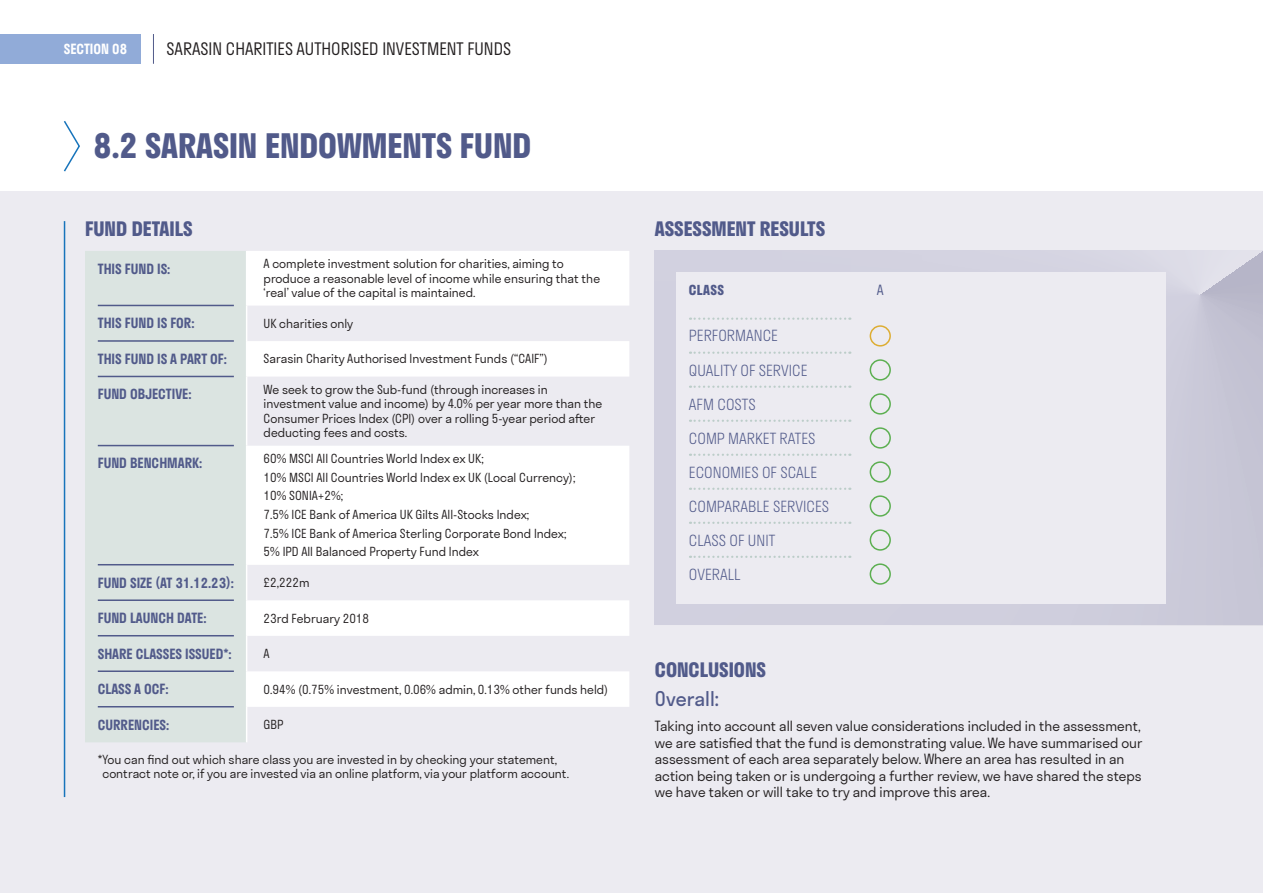
<style>
.page{position:relative;width:1263px;height:893px;background:#fff}
.page>*{position:absolute;margin:0;border:0;box-sizing:border-box;transform-origin:0 0}
.HEADER_-_MAIN_SECTIO{font:700 33px "Stratos";color:#515a8a}
.HEADER_INDIGO_CAPS{font:700 19.5px "Stratos";color:#515a8a}
.HEADER_INDIGO_13_14{font:19.5px "Stratos";color:#515a8a}
.t1{font:300 16.5px "Stratos";color:#231f20}
.TABLE_-_ASSET_COLUMN{font:300 15px "Stratos";color:#515a8a}
.BODY_-_9_11_BLK{font:300 13.5px/16.5px "Stratos";color:#231f20}
.TABLE_-_HEADER_COLUM{font:600 13.5px "Stratos";color:#515a8a}
.t2{font:600 13.5px "Stratos";color:#fff}
.TABLE_-_ASSET_HEADER{font:700 13.5px "Stratos";letter-spacing:.03em;color:#515a8a}
.TABLE_-_ASSET_HEADER-2{font:300 13.5px "Stratos";color:#515a8a}
.TABLE_8_10_BODY{font:300 12px/14.4px "Stratos";color:#231f20}
</style>
<div class="page">
<div style="left:0;top:191px;width:1263px;height:702px;background:#ecebf1"></div>
<svg style="left:655px;top:251px;width:608px;height:374px;background:#cdccdb"></svg>
<hr style="left:64px;top:221px;width:1px;height:576px;background:#1774bb">
<svg style="left:63px;top:121px;width:17px;height:51px"></svg>
<div style="left:85px;top:251px;width:161px;height:491px;background:#dbe4e1"></div>
<svg style="left:247px;top:251px;width:382px;height:456px;fill:#fff"></svg>
<hr style="left:246px;top:251px;width:1px;height:55px;background:#fff">
<hr style="left:246px;top:306px;width:1px;height:35px;background:#fff">
<hr style="left:246px;top:341px;width:1px;height:36px;background:#fff">
<hr style="left:246px;top:377px;width:1px;height:69px;background:#fff">
<hr style="left:246px;top:446px;width:1px;height:119px;background:#fff">
<hr style="left:246px;top:565px;width:1px;height:35px;background:#fff">
<hr style="left:246px;top:600px;width:1px;height:36px;background:#fff">
<hr style="left:246px;top:636px;width:1px;height:35px;background:#fff">
<hr style="left:246px;top:671px;width:1px;height:36px;background:#fff">
<hr style="left:246px;top:707px;width:1px;height:35px;background:#fff">
<hr style="left:98px;top:305px;width:136px;height:1px;background:#515a8a">
<hr style="left:98px;top:340px;width:136px;height:2px;background:#515a8a">
<hr style="left:98px;top:376px;width:136px;height:1px;background:#515a8a">
<hr style="left:98px;top:445px;width:136px;height:1px;background:#515a8a">
<hr style="left:98px;top:564px;width:136px;height:1px;background:#515a8a">
<hr style="left:98px;top:599px;width:136px;height:2px;background:#515a8a">
<hr style="left:98px;top:635px;width:136px;height:1px;background:#515a8a">
<hr style="left:98px;top:670px;width:136px;height:2px;background:#515a8a">
<hr style="left:98px;top:706px;width:136px;height:1px;background:#515a8a">
<div style="left:676px;top:272px;width:489px;height:332px;background:#ecebf1"></div>
<svg style="left:689px;top:317px;width:202px;height:267px"></svg>
<svg style="left:690px;top:318px;width:160px;height:2px"></svg>
<div style="left:870px;top:325px;width:21px;height:22px;border:2px solid #ddad33;border-radius:50%"></div>
<svg style="left:690px;top:352px;width:160px;height:2px"></svg>
<div style="left:870px;top:359px;width:21px;height:22px;border:2px solid #5caf51;border-radius:50%"></div>
<svg style="left:690px;top:386px;width:160px;height:2px"></svg>
<div style="left:870px;top:393px;width:21px;height:22px;border:2px solid #5caf51;border-radius:50%"></div>
<svg style="left:690px;top:420px;width:160px;height:2px"></svg>
<div style="left:870px;top:427px;width:21px;height:22px;border:2px solid #5caf51;border-radius:50%"></div>
<svg style="left:690px;top:454px;width:160px;height:2px"></svg>
<div style="left:870px;top:461px;width:21px;height:22px;border:2px solid #5caf51;border-radius:50%"></div>
<svg style="left:690px;top:488px;width:160px;height:2px"></svg>
<div style="left:870px;top:495px;width:21px;height:22px;border:2px solid #5caf51;border-radius:50%"></div>
<svg style="left:690px;top:522px;width:160px;height:2px"></svg>
<div style="left:870px;top:529px;width:21px;height:22px;border:2px solid #5caf51;border-radius:50%"></div>
<svg style="left:690px;top:556px;width:160px;height:2px"></svg>
<div style="left:870px;top:563px;width:21px;height:22px;border:2px solid #5caf51;border-radius:50%"></div>
<div style="left:0;top:34px;width:140px;height:30px;background:#91abd8"></div>
<hr style="left:153px;top:34px;width:1px;height:30px;background:#515a8a">
<p class="t2" style="left:64px;top:38px;width:65px">SECTION 08</p>
<h3 class="t1" style="left:167px;top:36px;width:346px">SARASIN CHARITIES AUTHORISED INVESTMENT FUNDS</h3>
<p class="HEADER_-_MAIN_SECTIO" style="left:94px;top:120px;width:439px">8.2 SARASIN ENDOWMENTS FUND</p>
<p class="HEADER_INDIGO_CAPS" style="left:85px;top:213px;width:109px">FUND DETAILS</p>
<p class="HEADER_INDIGO_CAPS" style="left:655px;top:213px;width:172px">ASSESSMENT RESULTS</p>
<p class="TABLE_-_HEADER_COLUM" style="left:98px;top:258px;width:74px">THIS FUND IS:</p>
<p class="TABLE_8_10_BODY" style="left:264px;top:256px;width:338px">A complete investment solution for charities, aiming to produce a reasonable level of income while ensuring that the ‘real’ value of the capital is maintained.</p>
<p class="TABLE_-_HEADER_COLUM" style="left:98px;top:313px;width:98px">THIS FUND IS FOR:</p>
<p class="TABLE_8_10_BODY" style="left:264px;top:316px;width:91px">UK charities only</p>
<p class="TABLE_-_HEADER_COLUM" style="left:98px;top:348px;width:131px">THIS FUND IS A PART OF:</p>
<p class="TABLE_8_10_BODY" style="left:264px;top:351px;width:286px">Sarasin Charity Authorised Investment Funds (“CAIF”)</p>
<p class="TABLE_-_HEADER_COLUM" style="left:98px;top:384px;width:95px">FUND OBJECTIVE:</p>
<p class="TABLE_8_10_BODY" style="left:264px;top:382px;width:340px">We seek to grow the Sub-fund (through increases in investment value and income) by 4.0% per year more than the Consumer Prices Index (CPI) over a rolling 5-year period after deducting fees and costs.</p>
<p class="TABLE_-_HEADER_COLUM" style="left:98px;top:453px;width:106px">FUND BENCHMARK:</p>
<p class="TABLE_8_10_BODY" style="left:264px;top:451px;width:222px">60% MSCI All Countries World Index ex UK;</p>
<p class="TABLE_8_10_BODY" style="left:264px;top:470px;width:313px">10% MSCI All Countries World Index ex UK (Local Currency);</p>
<p class="TABLE_8_10_BODY" style="left:264px;top:488px;width:81px">10% SONIA+2%;</p>
<p class="TABLE_8_10_BODY" style="left:264px;top:507px;width:267px">7.5% ICE Bank of America UK Gilts All-Stocks Index;</p>
<p class="TABLE_8_10_BODY" style="left:264px;top:526px;width:304px">7.5% ICE Bank of America Sterling Corporate Bond Index;</p>
<p class="TABLE_8_10_BODY" style="left:264px;top:544px;width:217px">5% IPD All Balanced Property Fund Index</p>
<p class="TABLE_-_HEADER_COLUM" style="left:98px;top:572px;width:138px">FUND SIZE (AT 31.12.23):</p>
<p class="TABLE_8_10_BODY" style="left:264px;top:575px;width:47px">£2,222m</p>
<p class="TABLE_-_HEADER_COLUM" style="left:98px;top:607px;width:110px">FUND LAUNCH DATE:</p>
<p class="TABLE_8_10_BODY" style="left:264px;top:610px;width:107px">23rd February 2018</p>
<p class="TABLE_-_HEADER_COLUM" style="left:98px;top:643px;width:135px">SHARE CLASSES ISSUED*:</p>
<p class="TABLE_8_10_BODY" style="left:264px;top:646px;width:8px">A</p>
<p class="TABLE_-_HEADER_COLUM" style="left:98px;top:678px;width:72px">CLASS A OCF:</p>
<p class="TABLE_8_10_BODY" style="left:264px;top:681px;width:346px">0.94% (0.75% investment, 0.06% admin, 0.13% other funds held)</p>
<p class="TABLE_-_HEADER_COLUM" style="left:98px;top:714px;width:73px">CURRENCIES:</p>
<p class="TABLE_8_10_BODY" style="left:264px;top:717px;width:21px">GBP</p>
<p class="TABLE_8_10_BODY" style="left:102px;top:752px;width:468px;text-indent:-5px">*You can find out which share class you are invested in by checking your statement, contract note or, if you are invested via an online platform, via your platform account.</p>
<p class="TABLE_-_ASSET_HEADER" style="left:689px;top:279px;width:36px">CLASS</p>
<p class="TABLE_-_ASSET_HEADER-2" style="left:877px;top:279px;width:8px">A</p>
<p class="TABLE_-_ASSET_COLUMN" style="left:689px;top:324px;width:91px">PERFORMANCE</p>
<p class="TABLE_-_ASSET_COLUMN" style="left:689px;top:358px;width:120px">QUALITY OF SERVICE</p>
<p class="TABLE_-_ASSET_COLUMN" style="left:689px;top:392px;width:68px">AFM COSTS</p>
<p class="TABLE_-_ASSET_COLUMN" style="left:689px;top:426px;width:128px">COMP MARKET RATES</p>
<p class="TABLE_-_ASSET_COLUMN" style="left:689px;top:460px;width:130px">ECONOMIES OF SCALE</p>
<p class="TABLE_-_ASSET_COLUMN" style="left:689px;top:494px;width:142px">COMPARABLE SERVICES</p>
<p class="TABLE_-_ASSET_COLUMN" style="left:689px;top:528px;width:88px">CLASS OF UNIT</p>
<p class="TABLE_-_ASSET_COLUMN" style="left:689px;top:562px;width:53px">OVERALL</p>
<p class="HEADER_INDIGO_CAPS" style="left:655px;top:654px;width:113px">CONCLUSIONS</p>
<p class="HEADER_INDIGO_13_14" style="left:655px;top:683px;width:66px">Overall:</p>
<p class="BODY_-_9_11_BLK" style="left:655px;top:717px;width:489px">Taking into account all seven value considerations included in the assessment, we are satisfied that the fund is demonstrating value. We have summarised our assessment of each area separately below. Where an area has resulted in an action being taken or is undergoing a further review, we have shared the steps we have taken or will take to try and improve this area.</p>
</div>
